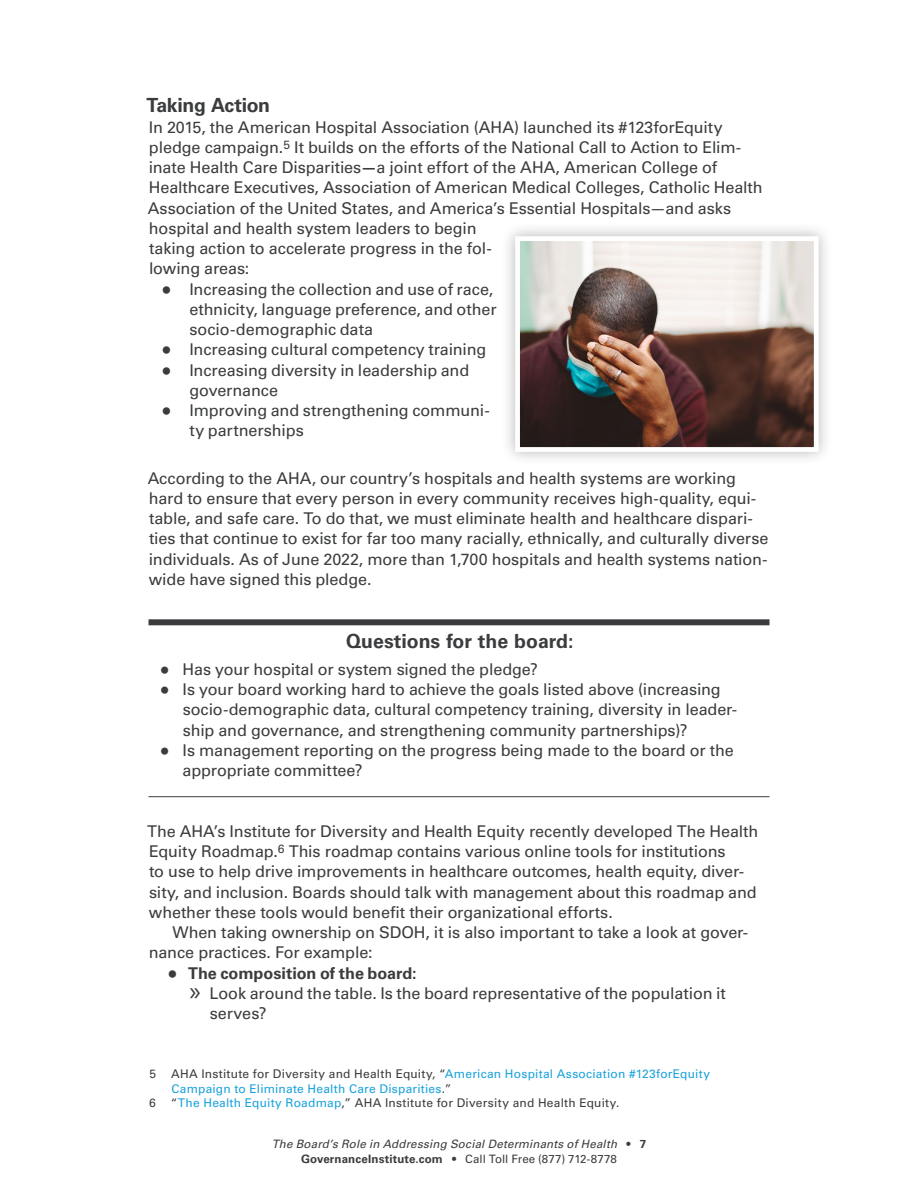
<style>
.page{position:relative;width:918px;height:1188px;background:#fff}
.page>*{position:absolute;margin:0;border:0;box-sizing:border-box;transform-origin:0 0}
.sidebar-title_with_r{font:700 19.5px "Univers LT Std";color:#3b3c3e}
.sidebar-title_with_r-2{font:700 19.5px "Univers LT Std";letter-spacing:-.02em;color:#3b3c3e}
.body-no-indent{font:16.2px/20.2px "Univers LT Std";letter-spacing:-.01em;color:#3b3c3e}
.body-after-sidebar{font:16.2px/20.2px "Univers LT Std";letter-spacing:-.01em;color:#3b3c3e}
.body-after-bulleted{font:16.2px/20.2px "Univers LT Std";letter-spacing:-.01em;color:#3b3c3e}
.body{font:16.2px/20.2px "Univers LT Std";letter-spacing:-.01em;color:#3b3c3e}
.t1{font:700 16.2px "Univers LT Std";color:#3b3c3e}
.Footnote{font:12px/14.4px "Univers LT Std";letter-spacing:.02em;color:#19a2dc}
.Footnote-2{font:12px "Univers LT Std";letter-spacing:.02em;color:#3b3c3e}
.t2{font:italic 11.55px/15px "Univers LT Std";letter-spacing:.015em;color:#3b3c3e;text-align:center}
.s1{font-weight:700}
.s2{font-family:"Minion Pro";font-weight:700;font-size:27px}
.s3{font-family:"Minion Pro";font-size:27px}
.s4{font-family:"Myriad Pro";font-size:27px}
.s5{color:#3b3c3e}
.s6{color:#19a2dc}
.s7{font-style:normal}
.s8{font-weight:700;font-style:normal}
</style>
<div class="page">
<div style="left:148px;top:619px;width:622px;height:6px;background:#3b3c3e"></div>
<hr style="left:148px;top:796px;width:622px;height:1px;background:#3b3c3e">
<div style="left:501px;top:222px;width:332px;height:244px;background:#231f20;opacity:.32"></div>
<img style="left:521px;top:242px;width:292px;height:204px">
<div style="left:515px;top:236px;width:304px;height:216px;border:5px solid #fff"></div>
<h2 class="sidebar-title_with_r-2" style="left:146px;top:94px;width:125px">Taking Action</h2>
<p class="body-no-indent" style="left:148px;top:117px;width:616px">In 2015, the American Hospital Association (AHA) launched its #123forEquity pledge campaign.<sup>5</sup> It builds on the efforts of the National Call to Action to Elim&shy;inate Health Care Disparities<span class="s1">—</span>a joint effort of the AHA, American College of Healthcare Executives, Association of American Medical Colleges, Catholic Health Association of the United States, and America’s Essential Hospitals—and asks hospital and health system leaders to begin<br>taking action to accelerate progress in the fol-<br>lowing areas:</p>
<p class="body-no-indent" style="left:189px;top:279px;width:309px;text-indent:-28px"><span class="s2">•</span> Increasing the collection and use of race, ethnicity, language preference, and other socio-demographic data</p>
<p class="body-no-indent" style="left:161px;top:340px;width:327px"><span class="s2">•</span> Increasing cultural competency training</p>
<p class="body-no-indent" style="left:189px;top:360px;width:281px;text-indent:-28px"><span class="s2">•</span> Increasing diversity in leadership and governance</p>
<p class="body-no-indent" style="left:190px;top:400px;width:302px;text-indent:-28px"><span class="s2">•</span> Improving and strengthening communi&shy;ty partnerships</p>
<p class="body-after-sidebar" style="left:148px;top:468px;width:622px">According to the AHA, our country’s hospitals and health systems are working hard to ensure that every person in every community receives high-quality, equi&shy;table, and safe care. To do that, we must eliminate health and healthcare dispari&shy;ties that continue to exist for far too many racially, ethnically, and culturally diverse individuals. As of June 2022, more than 1,700 hospitals and health systems nation&shy;wide have signed this pledge.</p>
<p class="sidebar-title_with_r" style="left:346px;top:630px;width:229px">Questions for the board:</p>
<p class="body-no-indent" style="left:160px;top:659px;width:380px"><span class="s3">•</span> Has your hospital or system signed the pledge?</p>
<p class="body-no-indent" style="left:183px;top:679px;width:556px;text-indent:-23px"><span class="s3">•</span> Is your board working hard to achieve the goals listed above (increasing socio-demographic data, cultural competency training, diversity in leader&shy;ship and governance, and strengthening community partnerships)?</p>
<p class="body-no-indent" style="left:183px;top:740px;width:553px;text-indent:-23px"><span class="s3">•</span> Is management reporting on the progress being made to the board or the appropriate committee?</p>
<p class="body-after-bulleted" style="left:147px;top:821px;width:613px">The AHA’s Institute for Diversity and Health Equity recently developed The Health Equity Roadmap.<sup>6</sup> This roadmap contains various online tools for institutions<br>to use to help drive improvements in healthcare outcomes, health equity, diver&shy;sity, and inclusion. Boards should talk with management about this roadmap and whether these tools would benefit their organizational efforts.</p>
<p class="body" style="left:149px;top:922px;width:601px;text-indent:24px">When taking ownership on SDOH, it is also important to take a look at gover&shy;nance practices. For example:</p>
<p class="t1" style="left:167px;top:963px;width:251px"><span class="s3">•</span> The composition of the board:</p>
<p class="body-no-indent" style="left:210px;top:983px;width:518px;text-indent:-20px"><span class="s4">»</span> Look around the table. Is the board representative of the population it serves?</p>
<p class="Footnote" style="left:172px;top:1067px;width:540px;text-indent:-22px"><span class="s5">5 AHA Institute for Diversity and Health Equity, “</span>American Hospital Association #123forEquity<br>Campaign to Eliminate Health Care Disparities<span class="s5">.”</span></p>
<p class="Footnote-2" style="left:149px;top:1096px;width:8px">6</p>
<p class="Footnote-2" style="left:171px;top:1096px;width:450px">“<span class="s6">The Health Equity Roadmap</span>,” AHA Institute for Diversity and Health Equity.</p>
<p class="t2" style="left:272px;top:1136px;width:376px">The Board’s Role in Addressing Social Determinants of Health <span class="s7">•</span> <span class="s8">7<br>GovernanceInstitute.com</span> <span class="s7">• Call Toll Free (877) 712-8778</span></p>
</div>
